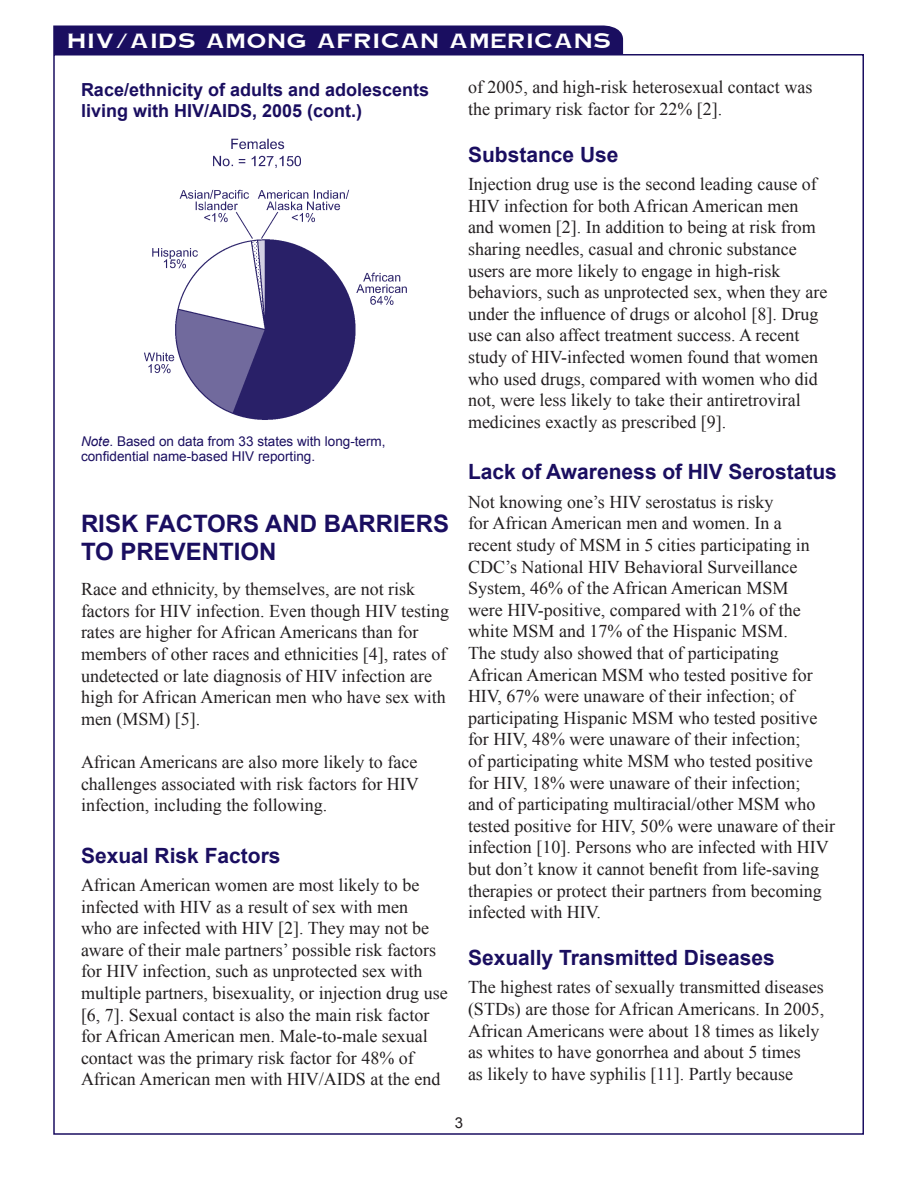
<style>
.page{position:relative;width:918px;height:1188px;background:#fff}
.page>*{position:absolute;margin:0;border:0;box-sizing:border-box;transform-origin:0 0}
.t1{font:700 24px/27.9px "Arial";color:#1a0e60}
.t2{font:700 21px "Arial";color:#1a0e60}
.t3{font:18px/21.6px "Times New Roman";color:#231f20}
.t4{font:700 18px/21.6px "Arial";color:#1a0e60}
.t5{font:700 18px "Copper Pot";letter-spacing:.1em;color:#fff}
.t6{font:13.5px/15px "Arial";color:#1a0e60}
.s1{font-style:italic}
</style>
<div class="page">
<div style="left:53px;top:25px;width:571px;height:30px;background:#1a0e60"></div>
<img style="left:144px;top:138px;width:263px;height:282px">
<p class="t5" style="left:68px;top:27px;width:544px">HIV/AIDS AMONG AFRICAN AMERICANS</p>
<p class="t4" style="left:81px;top:79px;width:350px">Race/ethnicity of adults and adolescents living with HIV/AIDS, 2005 (cont.)</p>
<p class="t6" style="left:81px;top:434px;width:306px"><span class="s1">Note</span>. Based on data from 33 states with long-term, confidential name-based HIV reporting.</p>
<h1 class="t1" style="left:81px;top:511px;width:370px;text-indent:184px">AND BARRIERS<br>TO PREVENTION</h1>
<p class="t3" style="left:81px;top:578px;width:370px">Race and ethnicity, by themselves, are not risk factors for HIV infection. Even though HIV testing rates are higher for African Americans than for members of other races and ethnicities [4], rates of undetected or late diagnosis of HIV infection are high for African American men who have sex with men (MSM) [5].</p>
<p class="t3" style="left:81px;top:751px;width:339px;text-align:justify">African Americans are also more likely to face challenges associated with risk factors for HIV infection, including the following.</p>
<p class="t2" style="left:81px;top:841px;width:201px">Sexual Risk Factors</p>
<p class="t3" style="left:81px;top:874px;width:368px">African American women are most likely to be infected with HIV as a result of sex with men<br>who are infected with HIV [2]. They may not be aware of their male partners’ possible risk factors for HIV infection, such as unprotected sex with multiple partners, bisexuality, or injection drug use [6, 7]. Sexual contact is also the main risk factor for African American men. Male-to-male sexual contact was the primary risk factor for 48% of African American men with HIV/AIDS at the end</p>
<h1 class="t1" style="left:81px;top:511px;width:95px">RISK Factors</h1>
<p class="t3" style="left:468px;top:76px;width:346px">of 2005, and high-risk heterosexual contact was the primary risk factor for 22% [2].</p>
<p class="t2" style="left:468px;top:141px;width:152px">Substance Use</p>
<p class="t3" style="left:468px;top:173px;width:361px">Injection drug use is the second leading cause of HIV infection for both African American men and women [2]. In addition to being at risk from sharing needles, casual and chronic substance users are more likely to engage in high-risk behaviors, such as unprotected sex, when they are under the influence of drugs or alcohol [8]. Drug use can also affect treatment success. A recent study of HIV-infected women found that women who used drugs, compared with women who did not, were less likely to take their antiretroviral medicines exactly as prescribed [9].</p>
<p class="t2" style="left:468px;top:458px;width:370px">Lack of Awareness of HIV Serostatus</p>
<p class="t3" style="left:468px;top:491px;width:369px">Not knowing one’s HIV serostatus is risky<br>for African American men and women. In a<br>recent study of MSM in 5 cities participating in CDC’s National HIV Behavioral Surveillance System, 46% of the African American MSM<br>were HIV-positive, compared with 21% of the white MSM and 17% of the Hispanic MSM.<br>The study also showed that of participating African American MSM who tested positive for HIV, 67% were unaware of their infection; of participating Hispanic MSM who tested positive for HIV, 48% were unaware of their infection;<br>of participating white MSM who tested positive for HIV, 18% were unaware of their infection;<br>and of participating multiracial/other MSM who tested positive for HIV, 50% were unaware of their infection [10]. Persons who are infected with HIV but don’t know it cannot benefit from life-saving therapies or protect their partners from becoming infected with HIV.</p>
<p class="t2" style="left:468px;top:944px;width:308px">Sexually Transmitted Diseases</p>
<p class="t3" style="left:468px;top:976px;width:358px">The highest rates of sexually transmitted diseases (STDs) are those for African Americans. In 2005, African Americans were about 18 times as likely as whites to have gonorrhea and about 5 times<br>as likely to have syphilis [11]. Partly because</p>
</div>
